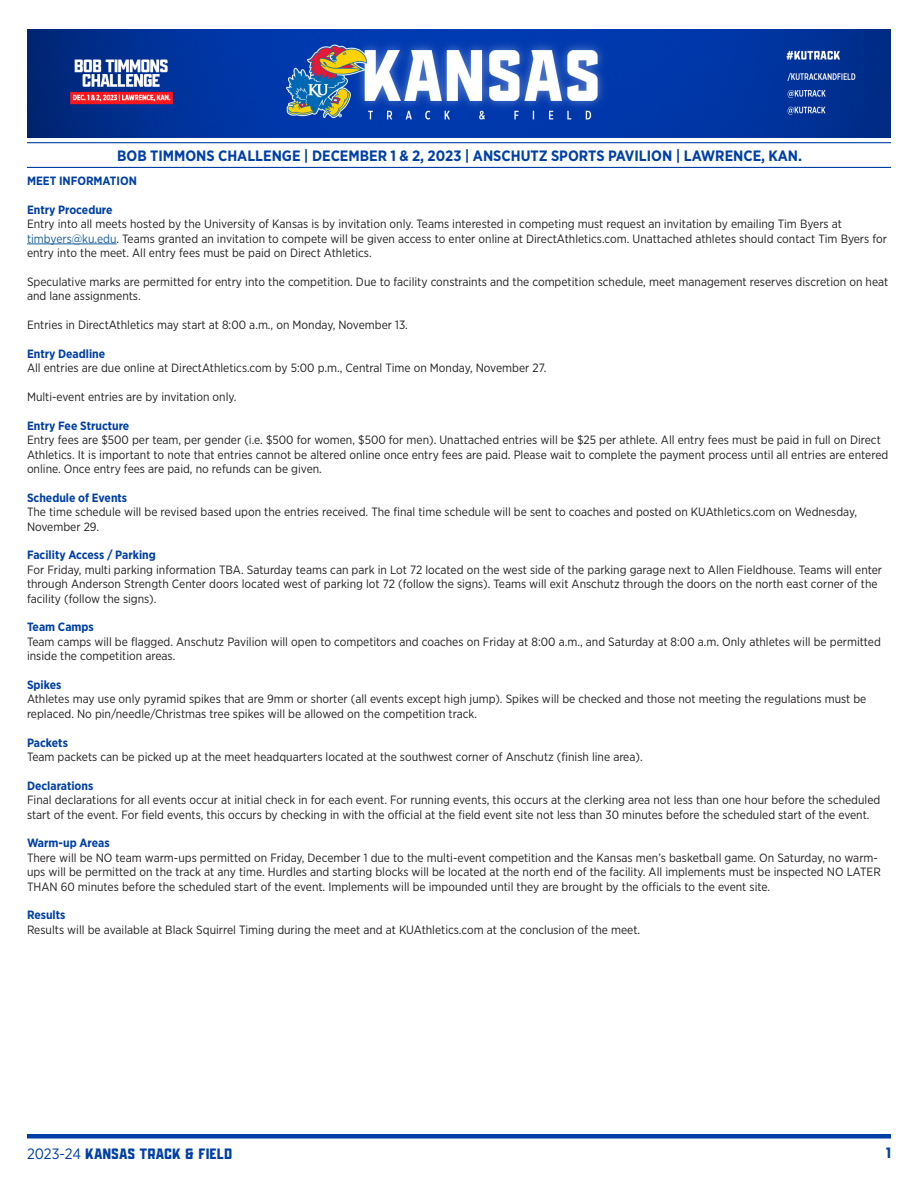
<style>
.page{position:relative;width:918px;height:1188px;background:#fff}
.page>*{position:absolute;margin:0;border:0;box-sizing:border-box;transform-origin:0 0}
.t1{font:700 15px "Gotham Narrow";color:#0040a6}
.t2{font:15px "Jawbreak Sans";color:#0040a6}
.t3{font:12px/14.4px "Gotham Narrow";color:#231f20}
.t4{font:700 12px "Gotham Narrow";color:#0040a6}
.s1{color:#175d9e}
.s2{font-family:"Gotham Narrow"}
</style>
<div class="page">
<hr style="left:27px;top:1134px;width:864px;height:4px;background:#0040a6">
<img style="left:27px;top:30px;width:864px;height:108px">
<hr style="left:27px;top:244px;width:89px;height:1px;background:#175d9e">
<hr style="left:27px;top:167px;width:864px;height:1px;background:#0040a6">
<hr style="left:27px;top:142px;width:864px;height:1px;background:#0040a6">
<p class="t1" style="left:117px;top:146px;width:687px">BOB TIMMONS CHALLENGE | DECEMBER 1 &amp; 2, 2023 | ANSCHUTZ SPORTS PAVILION | LAWRENCE, KAN.</p>
<p class="t4" style="left:27px;top:173px;width:111px">MEET INFORMATION</p>
<p class="t4" style="left:27px;top:202px;width:87px">Entry Procedure</p>
<p class="t3" style="left:27px;top:217px;width:816px">Entry into all meets hosted by the University of Kansas is by invitation only. Teams interested in competing must request an invitation by emailing Tim Byers at</p>
<p class="t3" style="left:27px;top:231px;width:861px"><span class="s1">timbyers@ku.edu</span>. Teams granted an invitation to compete will be given access to enter online at DirectAthletics.com. Unattached athletes should contact Tim Byers for entry into the meet. All entry fees must be paid on Direct Athletics.</p>
<p class="t3" style="left:27px;top:274px;width:863px">Speculative marks are permitted for entry into the competition. Due to facility constraints and the competition schedule, meet management reserves discretion on heat and lane assignments.</p>
<p class="t3" style="left:27px;top:317px;width:382px">Entries in DirectAthletics may start at 8:00 a.m., on Monday, November 13.</p>
<p class="t4" style="left:27px;top:346px;width:80px">Entry Deadline</p>
<p class="t3" style="left:27px;top:361px;width:521px">All entries are due online at DirectAthletics.com by 5:00 p.m., Central Time on Monday, November 27.</p>
<p class="t3" style="left:27px;top:389px;width:211px">Multi-event entries are by invitation only.</p>
<p class="t4" style="left:27px;top:418px;width:104px">Entry Fee Structure</p>
<p class="t3" style="left:27px;top:433px;width:863px">Entry fees are $500 per team, per gender (i.e. $500 for women, $500 for men). Unattached entries will be $25 per athlete. All entry fees must be paid in full on Direct<br>Athletics. It is important to note that entries cannot be altered online once entry fees are paid. Please wait to complete the payment process until all entries are entered online. Once entry fees are paid, no refunds can be given.</p>
<p class="t4" style="left:27px;top:490px;width:102px">Schedule of Events</p>
<p class="t3" style="left:27px;top:505px;width:832px">The time schedule will be revised based upon the entries received. The final time schedule will be sent to coaches and posted on KUAthletics.com on Wednesday,</p>
<p class="t3" style="left:27px;top:519px;width:74px">November 29.</p>
<p class="t4" style="left:27px;top:548px;width:130px">Facility Access / Parking</p>
<p class="t3" style="left:27px;top:562px;width:857px">For Friday, multi parking information TBA. Saturday teams can park in Lot 72 located on the west side of the parking garage next to Allen Fieldhouse. Teams will enter through Anderson Strength Center doors located west of parking lot 72 (follow the signs). Teams will exit Anschutz through the doors on the north east corner of the facility (follow the signs).</p>
<p class="t4" style="left:27px;top:620px;width:68px">Team Camps</p>
<p class="t3" style="left:27px;top:634px;width:855px">Team camps will be flagged. Anschutz Pavilion will open to competitors and coaches on Friday at 8:00 a.m., and Saturday at 8:00 a.m. Only athletes will be permitted inside the competition areas.</p>
<p class="t4" style="left:27px;top:677px;width:36px">Spikes</p>
<p class="t3" style="left:27px;top:692px;width:841px">Athletes may use only pyramid spikes that are 9mm or shorter (all events except high jump). Spikes will be checked and those not meeting the regulations must be replaced. No pin/needle/Christmas tree spikes will be allowed on the competition track.</p>
<p class="t4" style="left:27px;top:735px;width:42px">Packets</p>
<p class="t3" style="left:27px;top:749px;width:617px">Team packets can be picked up at the meet headquarters located at the southwest corner of Anschutz (finish line area).</p>
<p class="t4" style="left:27px;top:778px;width:68px">Declarations</p>
<p class="t3" style="left:27px;top:793px;width:855px">Final declarations for all events occur at initial check in for each event. For running events, this occurs at the clerking area not less than one hour before the scheduled start of the event. For field events, this occurs by checking in with the official at the field event site not less than 30 minutes before the scheduled start of the event.</p>
<p class="t4" style="left:27px;top:836px;width:84px">Warm-up Areas</p>
<p class="t3" style="left:27px;top:850px;width:855px">There will be NO team warm-ups permitted on Friday, December 1 due to the multi-event competition and the Kansas men’s basketball game. On Saturday, no warm&shy;ups will be permitted on the track at any time. Hurdles and starting blocks will be located at the north end of the facility. All implements must be inspected NO LATER<br>THAN 60 minutes before the scheduled start of the event. Implements will be impounded until they are brought by the officials to the event site.</p>
<p class="t4" style="left:27px;top:908px;width:40px">Results</p>
<p class="t3" style="left:27px;top:922px;width:615px">Results will be available at Black Squirrel Timing during the meet and at KUAthletics.com at the conclusion of the meet.</p>
<p class="t2" style="left:27px;top:1145px;width:207px"><span class="s2">2023-24</span> KANSAS TRACK &amp; FIELD</p>
<p class="t2" style="left:886px;top:1144px;width:7px">1</p>
</div>
